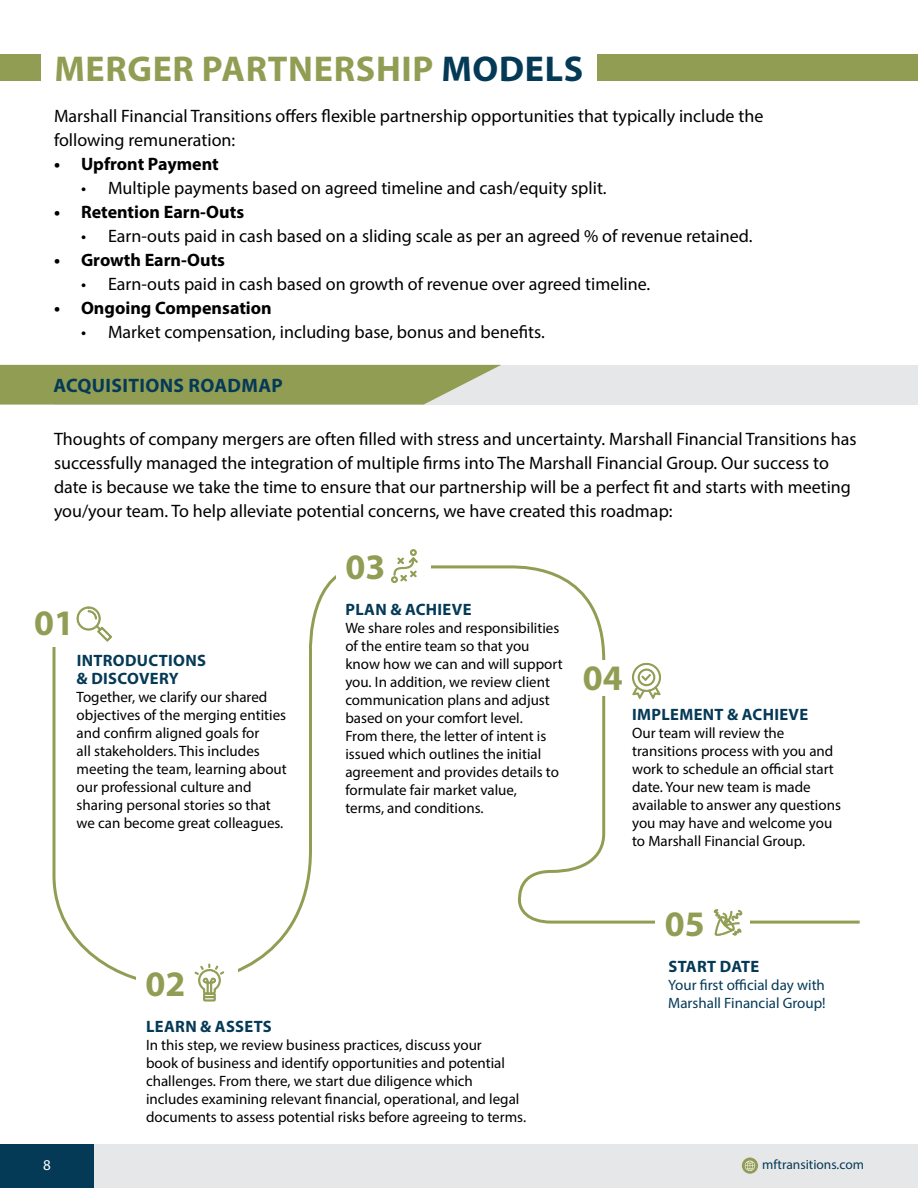
<style>
.page{position:relative;width:918px;height:1188px;background:#fff}
.page>*{position:absolute;margin:0;border:0;box-sizing:border-box;transform-origin:0 0}
.t1{font:700 36px "Myriad Pro";letter-spacing:.02em;color:#929d54}
.t2{font:700 19.5px "Myriad Pro";letter-spacing:.02em;color:#053a57}
.t3{font:18px/24px "Myriad Pro";color:#000}
.t4{font:700 18px "Myriad Pro";color:#000}
.t5{font:700 16.5px/18px "Myriad Pro";letter-spacing:.02em;color:#053a57}
.t6{font:15px/18px "Myriad Pro";color:#000}
.t7{font:15px/18px "Myriad Pro";color:#053a57}
.t8{font:15px "Myriad Pro";color:#fff}
.t9{font:13.5px "Myriad Pro";color:#053a57}
.s1{color:#053a57}
</style>
<div class="page">
<div style="left:43px;top:1144px;width:875px;height:44px;background:#e6e7e8"></div>
<div style="left:0;top:1144px;width:94px;height:44px;background:#053a57"></div>
<svg style="left:742px;top:1158px;width:16px;height:16px"></svg>
<svg style="left:745px;top:1161px;width:10px;height:10px"></svg>
<svg style="left:52px;top:565px;width:808px;height:415px"></svg>
<div style="left:22px;top:599px;width:55px;height:48px;background:#fff"></div>
<div style="left:656px;top:905px;width:94px;height:35px;background:#fff"></div>
<div style="left:574px;top:660px;width:58px;height:36px;background:#fff"></div>
<div style="left:336px;top:549px;width:94px;height:35px;background:#fff"></div>
<div style="left:136px;top:959px;width:102px;height:43px;background:#fff"></div>
<div style="left:597px;top:54px;width:321px;height:27px;background:#929d54"></div>
<div style="left:0;top:54px;width:40px;height:27px;background:#929d54"></div>
<div style="left:54px;top:365px;width:864px;height:40px;background:#e6e7e8"></div>
<svg style="left:0;top:365px;width:501px;height:40px;background:#99a360"></svg>
<svg style="left:76px;top:606px;width:37px;height:36px"></svg>
<div style="left:203px;top:996px;width:13px;height:5px;border:1px solid #929d54"></div>
<svg style="left:194px;top:964px;width:31px;height:36px"></svg>
<svg style="left:391px;top:549px;width:27px;height:34px"></svg>
<svg style="left:632px;top:663px;width:29px;height:36px"></svg>
<svg style="left:713px;top:893px;width:30px;height:71px"></svg>
<h1 class="t1" style="left:54px;top:45px;width:531px">MERGER PARTNERSHIP <span class="s1">MODELS</span></h1>
<p class="t3" style="left:54px;top:103px;width:711px">Marshall Financial Transitions offers flexible partnership opportunities that typically include the following remuneration:</p>
<p class="t4" style="left:54px;top:152px;width:166px">• Upfront Payment</p>
<p class="t3" style="left:81px;top:175px;width:527px">• Multiple payments based on agreed timeline and cash/equity split.</p>
<p class="t4" style="left:54px;top:200px;width:192px">• Retention Earn-Outs</p>
<p class="t3" style="left:81px;top:223px;width:673px">• Earn-outs paid in cash based on a sliding scale as per an agreed % of revenue retained.</p>
<p class="t4" style="left:54px;top:248px;width:173px">• Growth Earn-Outs</p>
<p class="t3" style="left:81px;top:271px;width:571px">• Earn-outs paid in cash based on growth of revenue over agreed timeline.</p>
<p class="t4" style="left:54px;top:296px;width:219px">• Ongoing Compensation</p>
<p class="t3" style="left:81px;top:319px;width:465px">• Market compensation, including base, bonus and benefits.</p>
<h2 class="t2" style="left:53px;top:373px;width:231px">ACQUISITIONS ROADMAP</h2>
<p class="t3" style="left:54px;top:427px;width:804px">Thoughts of company mergers are often filled with stress and uncertainty. Marshall Financial Transitions has successfully managed the integration of multiple firms into The Marshall Financial Group. Our success to date is because we take the time to ensure that our partnership will be a perfect fit and starts with meeting you/your team. To help alleviate potential concerns, we have created this roadmap:</p>
<h1 class="t1" style="left:34px;top:599px;width:41px">01</h1>
<p class="t5" style="left:77px;top:651px;width:131px">INTRODUCTIONS &amp; DISCOVERY</p>
<p class="t6" style="left:77px;top:688px;width:212px">Together, we clarify our shared objectives of the merging entities and confirm aligned goals for<br>all stakeholders. This includes meeting the team, learning about our professional culture and sharing personal stories so that we can become great colleagues.</p>
<h1 class="t1" style="left:345px;top:543px;width:41px">03</h1>
<p class="t5" style="left:346px;top:600px;width:128px">PLAN &amp; ACHIEVE</p>
<p class="t6" style="left:345px;top:619px;width:219px">We share roles and responsibilities of the entire team so that you know how we can and will support you. In addition, we review client communication plans and adjust based on your comfort level.<br>From there, the letter of intent is issued which outlines the initial agreement and provides details to formulate fair market value,<br>terms, and conditions.</p>
<h1 class="t1" style="left:583px;top:654px;width:41px">04</h1>
<p class="t5" style="left:632px;top:705px;width:178px">IMPLEMENT &amp; ACHIEVE</p>
<p class="t6" style="left:632px;top:724px;width:210px">Our team will review the transitions process with you and work to schedule an official start date. Your new team is made available to answer any questions you may have and welcome you to Marshall Financial Group.</p>
<h1 class="t1" style="left:146px;top:960px;width:41px">02</h1>
<p class="t5" style="left:146px;top:1017px;width:127px">LEARN &amp; ASSETS</p>
<p class="t6" style="left:146px;top:1036px;width:382px">In this step, we review business practices, discuss your<br>book of business and identify opportunities and potential challenges. From there, we start due diligence which includes examining relevant financial, operational, and legal documents to assess potential risks before agreeing to terms.</p>
<h1 class="t1" style="left:665px;top:900px;width:41px">05</h1>
<p class="t5" style="left:668px;top:957px;width:92px">START DATE</p>
<p class="t7" style="left:668px;top:975px;width:159px">Your first official day with<br>Marshall Financial Group!</p>
<p class="t8" style="left:43px;top:1156px;width:9px">8</p>
<p class="t9" style="left:762px;top:1157px;width:103px">mftransitions.com</p>
</div>
